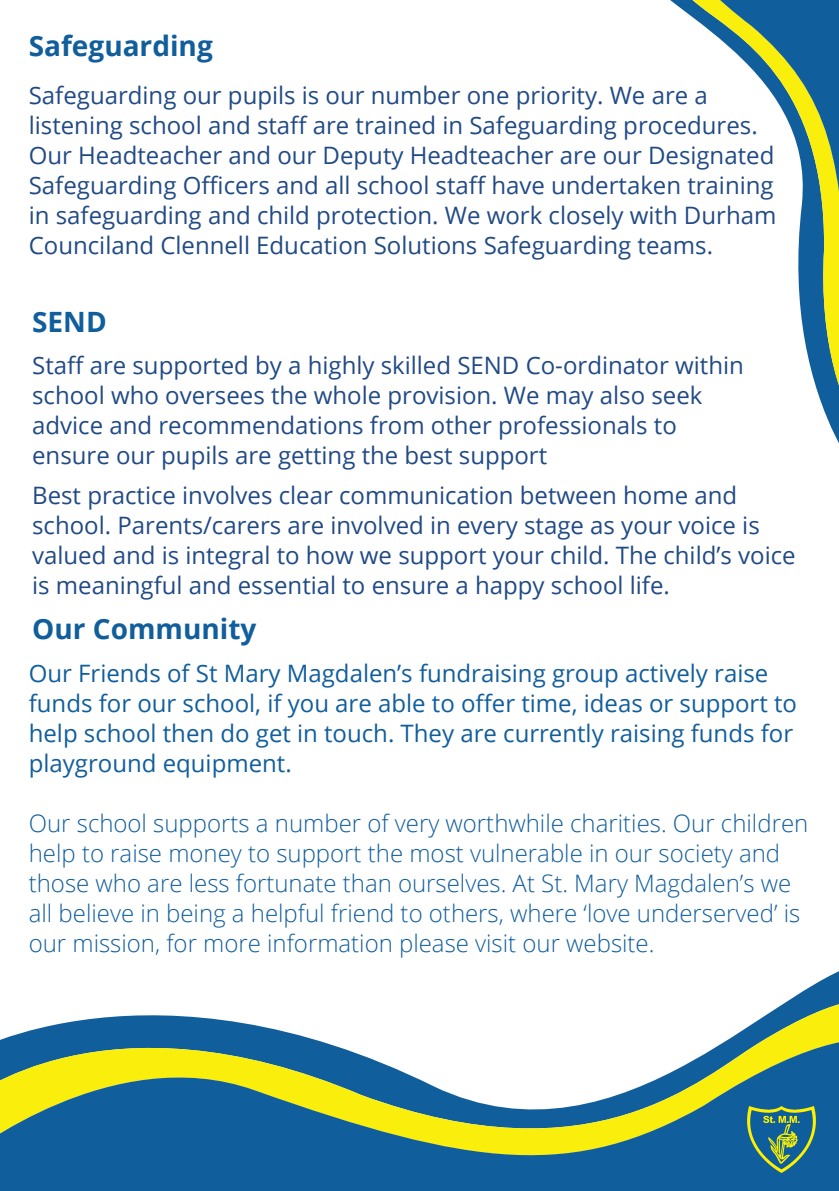
<style>
.page{position:relative;width:839px;height:1191px;background:#fff}
.page>*{position:absolute;margin:0;border:0;box-sizing:border-box;transform-origin:0 0}
.t1{font:700 28px "Open Sans";color:#115e9c}
.t2{font:24px/30px "Open Sans";color:#214a85}
.t3{font:300 24px/30px "Open Sans";color:#115e9c}
.t4{font:24px/30px "Open Sans";color:#115e9c}
</style>
<div class="page">
<svg style="left:789px;top:971px;width:49px;height:29px"></svg>
<svg style="left:6px;top:1000px;width:832px;height:38px"></svg>
<svg style="left:0;top:1038px;width:838px;height:153px;background:#62928d"></svg>
<svg style="left:671px;top:0;width:167px;height:441px"></svg>
<img style="left:747px;top:1107px;width:68px;height:66px">
<h2 class="t1" style="left:29px;top:26px;width:185px">Safeguarding</h2>
<p class="t2" style="left:29px;top:79px;width:749px">Safeguarding our pupils is our number one priority. We are a listening school and staff are trained in Safeguarding procedures.<br>Our Headteacher and our Deputy Headteacher are our Designated Safeguarding Officers and all school staff have undertaken training in safeguarding and child protection. We work closely with Durham Counciland Clennell Education Solutions Safeguarding teams.</p>
<p class="t1" style="left:32px;top:302px;width:76px">SEND</p>
<p class="t2" style="left:32px;top:350px;width:713px">Staff are supported by a highly skilled SEND Co-ordinator within school who oversees the whole provision. We may also seek advice and recommendations from other professionals to ensure our pupils are getting the best support</p>
<p class="t2" style="left:32px;top:479px;width:765px">Best practice involves clear communication between home and school. Parents/carers are involved in every stage as your voice is valued and is integral to how we support your child. The child’s voice is meaningful and essential to ensure a happy school life.</p>
<h1 class="t1" style="left:32px;top:609px;width:226px">Our Community</h1>
<p class="t4" style="left:29px;top:658px;width:769px">Our Friends of St Mary Magdalen’s fundraising group actively raise funds for our school, if you are able to offer time, ideas or support to help school then do get in touch. They are currently raising funds for playground equipment.</p>
<p class="t3" style="left:29px;top:808px;width:781px">Our school supports a number of very worthwhile charities. Our children help to raise money to support the most vulnerable in our society and those who are less fortunate than ourselves. At St. Mary Magdalen’s we all believe in being a helpful friend to others, where ‘love underserved’ is our mission, for more information please visit our website.</p>
</div>
